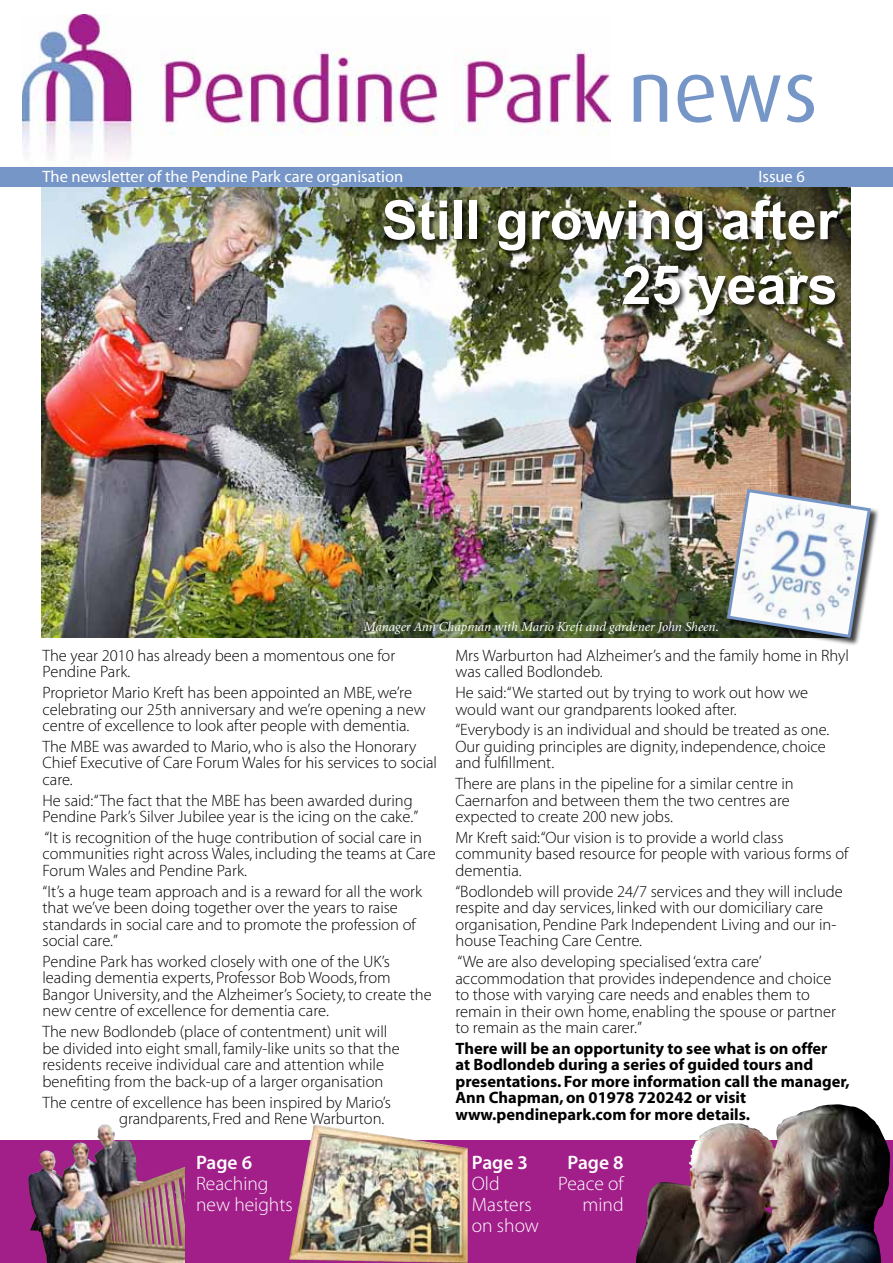
<style>
.page{position:relative;width:893px;height:1263px;background:#fff}
.page>*{position:absolute;margin:0;border:0;box-sizing:border-box;transform-origin:0 0}
.t1{font:85.8px "Dax";color:#7696c7}
.t2{font:700 54px/64.8px "Arial";color:#fff;text-align:right}
.t3{font:19.5px/21px "Adobe Corp ID Myriad Lt";color:#fff}
.t4{font:19.5px "Adobe Corp ID Myriad Sb";color:#fff}
.t5{font:16.5px/16.5px "Adobe Corp ID Myriad Lt";color:#000}
.t6{font:16.5px/16.5px "Adobe Corp ID Myriad Bd";color:#000}
.t7{font:16.5px "Adobe Corp ID Myriad Rg";color:#fff}
.t8{font:13.5px "Adobe Corp ID Minion Rg It";color:#fff}
</style>
<div class="page">
<img style="left:42px;top:186px;width:809px;height:452px">
<img style="left:0;top:1141px;width:893px;height:122px">
<img style="left:22px;top:14px;width:588px;height:144px">
<div style="left:0;top:167px;width:893px;height:19px;background:#7696c7"></div>
<div style="left:382px;top:198px;width:464px;height:125px;background:#000;opacity:.75"></div>
<img style="left:36px;top:1124px;width:68px;height:54px">
<img style="left:636px;top:1104px;width:254px;height:159px">
<img style="left:289px;top:1124px;width:179px;height:139px">
<div style="left:727px;top:489px;width:152px;height:157px;background:#000;opacity:.75"></div>
<img style="left:725px;top:487px;width:148px;height:153px">
<h1 class="t1" style="left:628px;top:45px;width:192px">news</h1>
<p class="t7" style="left:43px;top:169px;width:362px">The newsletter of the Pendine Park care organisation</p>
<p class="t7" style="left:759px;top:169px;width:48px">Issue 6</p>
<h2 class="t2" style="left:382px;top:188px;width:458px">Still growing after<br>25 years</h2>
<p class="t8" style="left:364px;top:620px;width:357px">Manager Ann Chapman with Mario Kreft and gardener John Sheen.</p>
<p class="t5" style="left:43px;top:648px;width:354px">The year 2010 has already been a momentous one for<br>Pendine Park.</p>
<p class="t5" style="left:43px;top:685px;width:385px">Proprietor Mario Kreft has been appointed an MBE, we’re celebrating our 25th anniversary and we’re opening a new centre of excellence to look after people with dementia.</p>
<p class="t5" style="left:43px;top:739px;width:396px">The MBE was awarded to Mario, who is also the Honorary<br>Chief Executive of Care Forum Wales for his services to social care.</p>
<p class="t5" style="left:43px;top:793px;width:377px">He said:“The fact that the MBE has been awarded during<br>Pendine Park’s Silver Jubilee year is the icing on the cake.”</p>
<p class="t5" style="left:43px;top:830px;width:395px">“It is recognition of the huge contribution of social care in communities right across Wales, including the teams at Care<br>Forum Wales and Pendine Park.</p>
<p class="t5" style="left:43px;top:884px;width:381px">“It’s a huge team approach and is a reward for all the work that we’ve been doing together over the years to raise standards in social care and to promote the profession of social care.”</p>
<p class="t5" style="left:43px;top:954px;width:391px">Pendine Park has worked closely with one of the UK’s leading dementia experts, Professor Bob Woods, from Bangor University, and the Alzheimer’s Society, to create the new centre of excellence for dementia care.</p>
<p class="t5" style="left:43px;top:1024px;width:359px">The new Bodlondeb (place of contentment) unit will be divided into eight small, family-like units so that the residents receive individual care and attention while benefiting from the back-up of a larger organisation</p>
<p class="t5" style="left:119px;top:1094px;width:273px;text-indent:-76px">The centre of excellence has been inspired by Mario’s grandparents, Fred and Rene Warburton.</p>
<p class="t4" style="left:196px;top:1152px;width:58px">Page 6</p>
<p class="t3" style="left:196px;top:1174px;width:98px">Reaching new heights</p>
<p class="t5" style="left:455px;top:648px;width:395px">Mrs Warburton had Alzheimer’s and the family home in Rhyl was called Bodlondeb.</p>
<p class="t5" style="left:455px;top:685px;width:354px">He said:“We started out by trying to work out how we would want our grandparents looked after.</p>
<p class="t5" style="left:455px;top:722px;width:375px">“Everybody is an individual and should be treated as one.<br>Our guiding principles are dignity, independence, choice and fulfillment.</p>
<p class="t5" style="left:455px;top:776px;width:340px">There are plans in the pipeline for a similar centre in<br>Caernarfon and between them the two centres are expected to create 200 new jobs.</p>
<p class="t5" style="left:455px;top:830px;width:394px">Mr Kreft said:“Our vision is to provide a world class community based resource for people with various forms of dementia.</p>
<p class="t5" style="left:455px;top:884px;width:389px">“Bodlondeb will provide 24/7 services and they will include respite and day services, linked with our domiciliary care organisation, Pendine Park Independent Living and our in&shy;house Teaching Care Centre.</p>
<p class="t5" style="left:455px;top:954px;width:382px">“We are also developing specialised ‘extra care’ accommodation that provides independence and choice to those with varying care needs and enables them to remain in their own home, enabling the spouse or partner to remain as the main carer.”</p>
<p class="t6" style="left:455px;top:1040px;width:396px">There will be an opportunity to see what is on offer<br>at Bodlondeb during a series of guided tours and presentations. For more information call the manager, Ann Chapman, on 01978 720242 or visit www.pendinepark.com for more details.</p>
<p class="t4" style="left:472px;top:1152px;width:58px">Page 3</p>
<p class="t3" style="left:472px;top:1174px;width:69px">Old<br>Masters on show</p>
<p class="t4" style="left:567px;top:1152px;width:58px">Page 8</p>
<p class="t3" style="left:558px;top:1174px;width:67px;text-align:right">Peace of mind</p>
</div>
